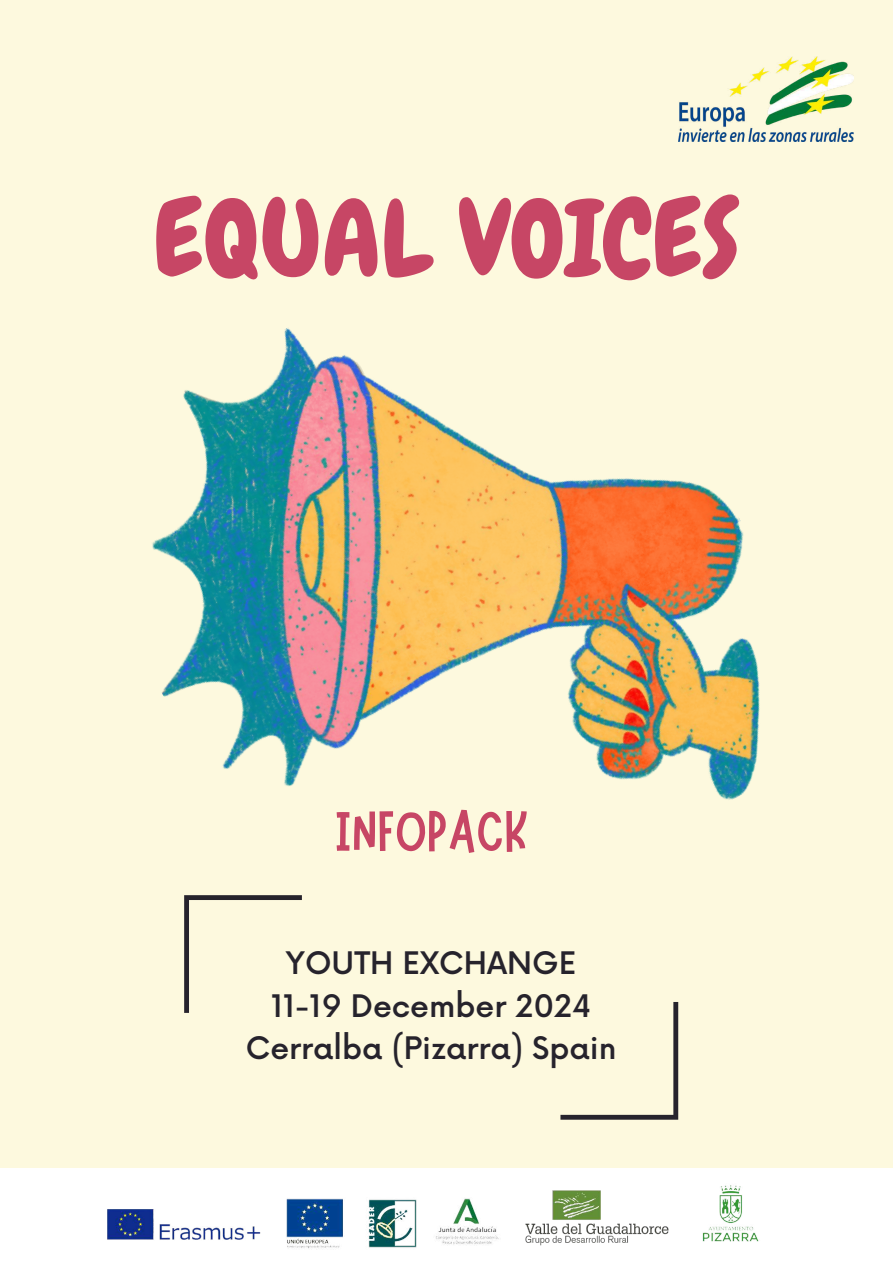
<style>
.page{position:relative;width:893px;height:1263px;background:#fdf9de}
.page>*{position:absolute;margin:0;border:0;box-sizing:border-box;transform-origin:0 0}
.t1{font:105.98px "Chewy";color:#c74665}
.t2{font:57px "Marykate";color:#c74665}
.t3{font:500 30.22px/42.7px "Now";color:#26232c;text-align:center}
</style>
<div class="page">
<svg style="left:560px;top:1012px;width:118px;height:108px"></svg>
<div style="left:0;top:1168px;width:893px;height:95px;background:#fff"></div>
<img style="left:678px;top:57px;width:176px;height:85px">
<img style="left:286px;top:1198px;width:213px;height:51px">
<img style="left:107px;top:1209px;width:154px;height:31px">
<img style="left:702px;top:1185px;width:57px;height:57px">
<img style="left:525px;top:1190px;width:144px;height:56px">
<img style="left:152px;top:328px;width:608px;height:684px">
<h1 class="t1" style="left:154px;top:171px;width:587px">EQUAL VOICES</h1>
<h2 class="t2" style="left:334px;top:794px;width:195px">INFOPACK</h2>
<p class="t3" style="left:246px;top:943px;width:372px">YOUTH EXCHANGE<br>11-19 December 2024<br>Cerralba (Pizarra) Spain</p>
</div>
